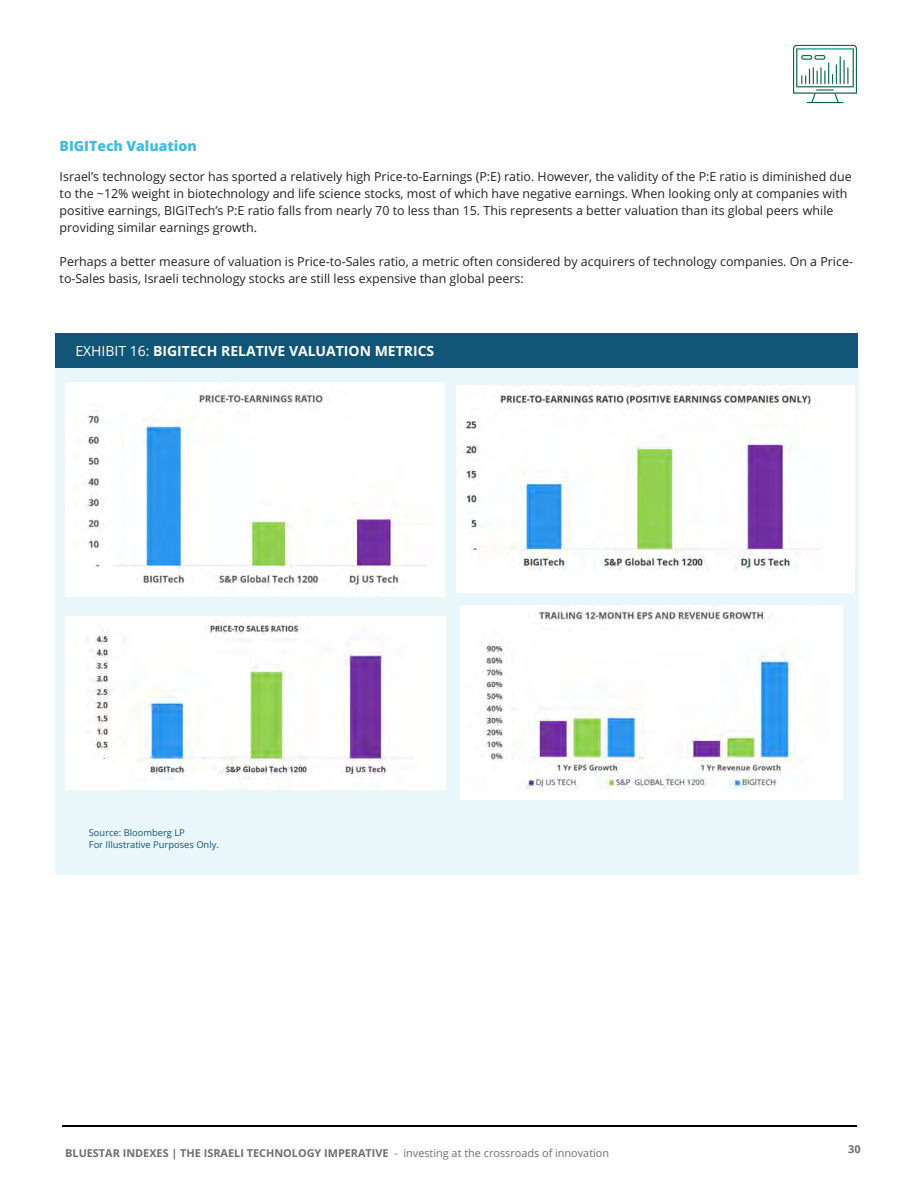
<style>
.page{position:relative;width:918px;height:1188px;background:#fff}
.page>*{position:absolute;margin:0;border:0;box-sizing:border-box;transform-origin:0 0}
.t1{font:700 13.95px "Open Sans";color:#fff}
.t2{font:800 13.95px "Open Sans";color:#4bd}
.t3{font:12.45px/16.8px "Open Sans";color:#222}
.t4{font:700 10.95px "Open Sans";color:#6d6f71}
.t5{font:700 10.95px "Open Sans";color:#6d6f71}
.t6{font:9.3px/12.3px "Open Sans";color:#157}
.s1{font-weight:400}
</style>
<div class="page">
<div style="left:55px;top:367px;width:803px;height:508px;background:#e9f7fb"></div>
<div style="left:55px;top:333px;width:803px;height:35px;background:#157"></div>
<hr style="left:69px;top:1126px;width:45px;height:1px;background:#000">
<hr style="left:114px;top:1126px;width:45px;height:1px;background:#000">
<hr style="left:159px;top:1126px;width:45px;height:1px;background:#000">
<hr style="left:204px;top:1126px;width:45px;height:1px;background:#000">
<hr style="left:249px;top:1126px;width:45px;height:1px;background:#000">
<hr style="left:294px;top:1126px;width:45px;height:1px;background:#000">
<hr style="left:339px;top:1126px;width:45px;height:1px;background:#000">
<hr style="left:384px;top:1126px;width:45px;height:1px;background:#000">
<hr style="left:429px;top:1126px;width:45px;height:1px;background:#000">
<hr style="left:474px;top:1126px;width:45px;height:1px;background:#000">
<hr style="left:519px;top:1126px;width:45px;height:1px;background:#000">
<hr style="left:564px;top:1126px;width:45px;height:1px;background:#000">
<hr style="left:609px;top:1126px;width:45px;height:1px;background:#000">
<hr style="left:654px;top:1126px;width:46px;height:1px;background:#000">
<hr style="left:699px;top:1126px;width:46px;height:1px;background:#000">
<hr style="left:744px;top:1126px;width:46px;height:1px;background:#000">
<hr style="left:790px;top:1126px;width:45px;height:1px;background:#000">
<svg style="left:835px;top:1126px;width:22px;height:1px"></svg>
<img style="left:793px;top:44px;width:63px;height:60px">
<img style="left:65px;top:382px;width:379px;height:214px">
<img style="left:457px;top:386px;width:398px;height:207px">
<img style="left:65px;top:616px;width:381px;height:174px">
<img style="left:460px;top:605px;width:383px;height:195px">
<p class="t2" style="left:60px;top:136px;width:139px">BIGITech Valuation</p>
<p class="t3" style="left:60px;top:168px;width:794px">Israel’s technology sector has sported a relatively high Price-to-Earnings (P:E) ratio. However, the validity of the P:E ratio is diminished due to the ~12% weight in biotechnology and life science stocks, most of which have negative earnings. When looking only at companies with positive earnings, BIGITech’s P:E ratio falls from nearly 70 to less than 15. This represents a better valuation than its global peers while providing similar earnings growth.</p>
<p class="t3" style="left:60px;top:253px;width:795px">Perhaps a better measure of valuation is Price-to-Sales ratio, a metric often considered by acquirers of technology companies. On a Price&shy;to-Sales basis, Israeli technology stocks are still less expensive than global peers:</p>
<p class="t1" style="left:75px;top:341px;width:360px"><span class="s1">EXHIBIT 16:</span> BIGITECH RELATIVE VALUATION METRICS</p>
<p class="t6" style="left:89px;top:826px;width:132px">Source: Bloomberg LP<br>For Illustrative Purposes Only.</p>
<p class="t4" style="left:65px;top:1145px;width:545px">BLUESTAR INDEXES | THE ISRAELI TECHNOLOGY IMPERATIVE <span class="s1">- investing at the crossroads of innovation</span></p>
<p class="t5" style="left:848px;top:1141px;width:14px">30</p>
</div>
